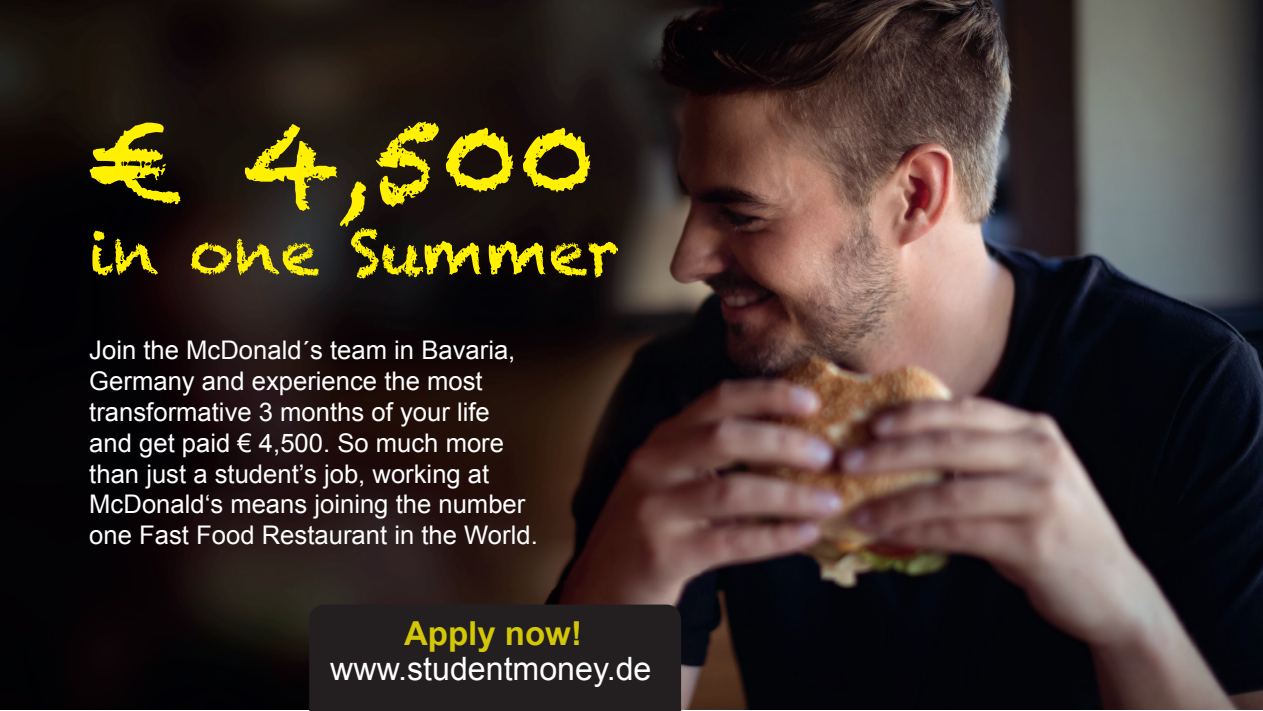
<style>
.page{position:relative;width:1263px;height:711px;background:#fff}
.page>*{position:absolute;margin:0;border:0;box-sizing:border-box;transform-origin:0 0}
.t1{font:109.5px "Chalkduster";color:#fff101}
.t2{font:61.5px "Chalkduster";letter-spacing:.01em;color:#fff101}
.t3{font:700 33px "Arial";color:#fff101}
.t4{font:32.1px "Arial";color:#fff}
.t5{font:25.65px/30.8px "Arial";color:#fff}
</style>
<div class="page">
<img style="left:0;top:0;width:1263px;height:709px">
<div style="left:309px;top:604px;width:372px;height:106px;background:#231f20"></div>
<h1 class="t1" style="left:89px;top:98px;width:506px">€ 4,500</h1>
<h2 class="t2" style="left:89px;top:216px;width:531px">in one Summer</h2>
<p class="t5" style="left:89px;top:335px;width:450px">Join the McDonald´s team in Bavaria, Germany and experience the most transformative 3 months of your life and get paid € 4,500. So much more than just a student’s job, working at McDonald‘s means joining the number one Fast Food Restaurant in the World.</p>
<p class="t3" style="left:404px;top:610px;width:179px">Apply now!</p>
<p class="t4" style="left:330px;top:647px;width:323px">www.studentmoney.de</p>
</div>
